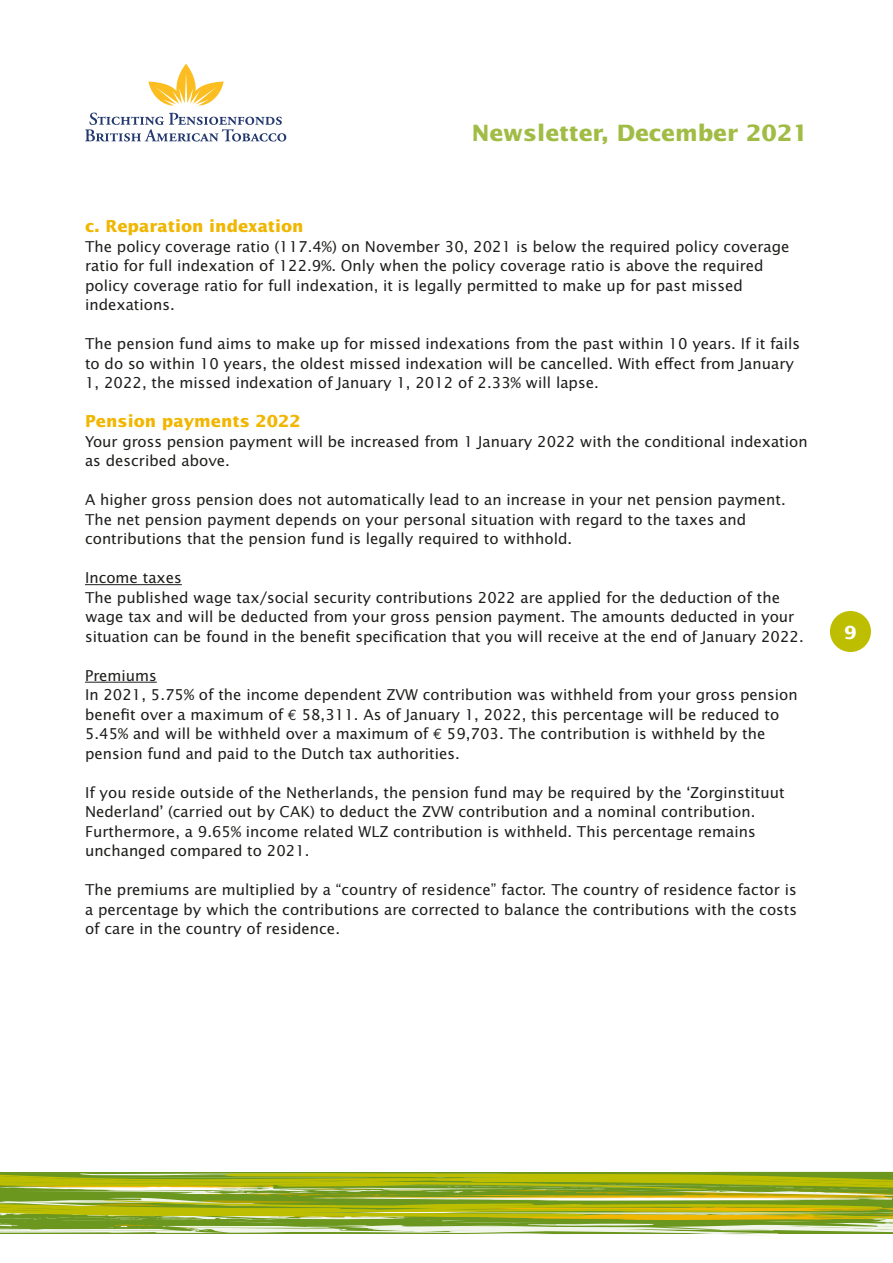
<style>
.page{position:relative;width:893px;height:1263px;background:#fff}
.page>*{position:absolute;margin:0;border:0;box-sizing:border-box;transform-origin:0 0}
.t1{font:700 22.5px "Lucida Sans";color:#a1bc45}
.t2{font:700 18px "Lucida Sans";color:#fff}
.t3{font:700 16.5px "Lucida Sans";color:#f1b600}
.t4{font:15px/19.5px "Lucida Sans";color:#1d1d1b}
.s1{font-family:"Euro Mono Std"}
</style>
<div class="page">
<svg style="left:148px;top:64px;width:76px;height:42px"></svg>
<svg style="left:85px;top:113px;width:201px;height:29px"></svg>
<svg style="left:0;top:1172px;width:893px;height:64px;background:#a4b53d"></svg>
<div style="left:830px;top:611px;width:41px;height:41px;background:#bebe00;border-radius:50%"></div>
<hr style="left:85px;top:584px;width:97px;height:1px;background:#1d1d1b">
<hr style="left:85px;top:682px;width:72px;height:1px;background:#1d1d1b">
<h1 class="t1" style="left:472px;top:120px;width:338px">Newsletter, December 2021</h1>
<p class="t3" style="left:85px;top:217px;width:220px">c. Reparation indexation</p>
<p class="t4" style="left:85px;top:237px;width:706px">The policy coverage ratio (117.4%) on November 30, 2021 is below the required policy coverage ratio for full indexation of 122.9%. Only when the policy coverage ratio is above the required policy coverage ratio for full indexation, it is legally permitted to make up for past missed indexations.</p>
<p class="t4" style="left:85px;top:334px;width:717px">The pension fund aims to make up for missed indexations from the past within 10 years. If it fails to do so within 10 years, the oldest missed indexation will be cancelled. With effect from January<br>1, 2022, the missed indexation of January 1, 2012 of 2.33% will lapse.</p>
<p class="t3" style="left:85px;top:412px;width:217px">Pension payments 2022</p>
<p class="t4" style="left:85px;top:432px;width:724px">Your gross pension payment will be increased from 1 January 2022 with the conditional indexation as described above.</p>
<p class="t4" style="left:85px;top:490px;width:702px">A higher gross pension does not automatically lead to an increase in your net pension payment.<br>The net pension payment depends on your personal situation with regard to the taxes and contributions that the pension fund is legally required to withhold.</p>
<p class="t4" style="left:85px;top:568px;width:720px">Income taxes<br>The published wage tax/social security contributions 2022 are applied for the deduction of the wage tax and will be deducted from your gross pension payment. The amounts deducted in your situation can be found in the benefit specification that you will receive at the end of January 2022.</p>
<p class="t4" style="left:85px;top:666px;width:714px">Premiums<br>In 2021, 5.75% of the income dependent ZVW contribution was withheld from your gross pension benefit over a maximum of <span class="s1">€</span> 58,311. As of January 1, 2022, this percentage will be reduced to 5.45% and will be withheld over a maximum of <span class="s1">€</span> 59,703. The contribution is withheld by the pension fund and paid to the Dutch tax authorities.</p>
<p class="t4" style="left:85px;top:783px;width:701px">If you reside outside of the Netherlands, the pension fund may be required by the ‘Zorginstituut Nederland’ (carried out by CAK) to deduct the ZVW contribution and a nominal contribution.<br>Furthermore, a 9.65% income related WLZ contribution is withheld. This percentage remains unchanged compared to 2021.</p>
<p class="t4" style="left:85px;top:880px;width:714px;text-align:justify">The premiums are multiplied by a “country of residence” factor. The country of residence factor is a percentage by which the contributions are corrected to balance the contributions with the costs of care in the country of residence.</p>
<p class="t2" style="left:844px;top:622px;width:14px">9</p>
</div>
